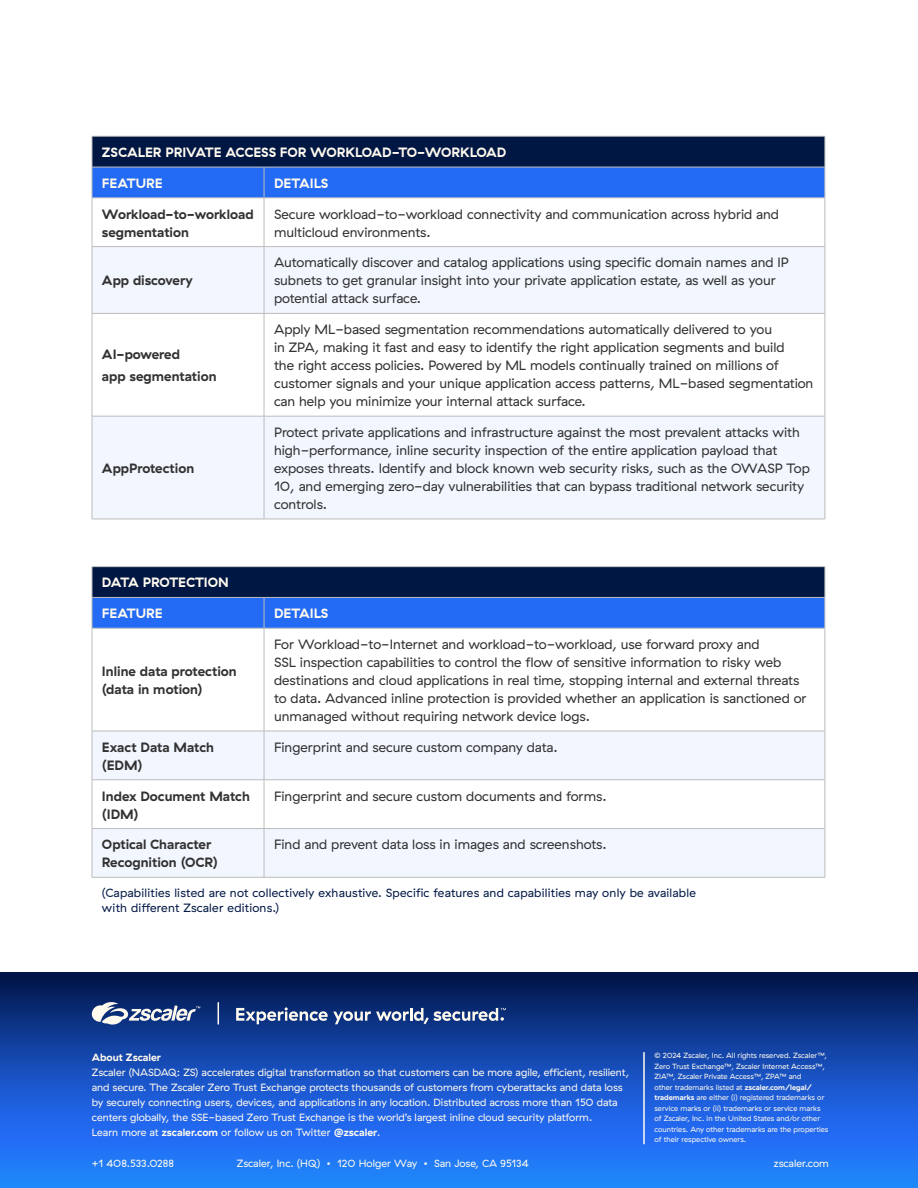
<style>
.page{position:relative;width:918px;height:1188px;background:#fff}
.page>*{position:absolute;margin:0;border:0;box-sizing:border-box;transform-origin:0 0}
.t1{font:13.5px/18px "GT Haptik ZS";color:#323232}
.t2{font:700 13.5px/18px "GT Haptik ZS";color:#323232}
.t3{font:700 13.5px "GT Haptik ZS";color:#fffaee}
.t4{font:12px/15px "GT Haptik ZS";letter-spacing:.02em;color:#031946}
.t5{font:10.5px/15px "GT Haptik ZS";color:#fffaee}
.t6{font:700 10.5px "GT Haptik ZS";color:#fffaee}
.t7{font:7.5px/10.5px "GT Haptik ZS";color:#fffaee}
.s1{font-weight:700}
.s2{font-weight:700;color:#fffbf1}
</style>
<div class="page">
<svg style="left:0;top:972px;width:918px;height:216px;background:#1651ba"></svg>
<svg style="left:92px;top:1000px;width:108px;height:26px;background:#576d9c"></svg>
<svg style="left:218px;top:1003px;width:1px;height:21px"></svg>
<svg style="left:236px;top:1007px;width:270px;height:17px;background:#51699b"></svg>
<hr style="left:643px;top:1053px;width:2px;height:91px;background:#fffaee">
<div style="left:92px;top:567px;width:733px;height:30px;background:#001744"></div>
<div style="left:93px;top:598px;width:732px;height:30px;background:#236bf5"></div>
<svg style="left:93px;top:732px;width:732px;height:145px;fill:#f2f6fe"></svg>
<hr style="left:92px;top:566px;width:172px;height:1px;background:#bcbcbc">
<hr style="left:92px;top:567px;width:1px;height:30px;background:#bcbcbc">
<hr style="left:264px;top:566px;width:561px;height:1px;background:#bcbcbc">
<hr style="left:825px;top:567px;width:1px;height:30px;background:#bcbcbc">
<hr style="left:92px;top:597px;width:172px;height:1px;background:#bcbcbc">
<hr style="left:92px;top:598px;width:1px;height:30px;background:#bcbcbc">
<hr style="left:264px;top:597px;width:561px;height:1px;background:#bcbcbc">
<hr style="left:264px;top:598px;width:1px;height:30px;background:#bcbcbc">
<hr style="left:825px;top:598px;width:1px;height:30px;background:#bcbcbc">
<hr style="left:92px;top:628px;width:172px;height:1px;background:#bcbcbc">
<hr style="left:264px;top:628px;width:561px;height:1px;background:#bcbcbc">
<hr style="left:92px;top:628px;width:1px;height:103px;background:#bcbcbc">
<hr style="left:264px;top:628px;width:1px;height:103px;background:#bcbcbc">
<hr style="left:825px;top:628px;width:1px;height:103px;background:#bcbcbc">
<hr style="left:92px;top:780px;width:1px;height:48px;background:#bcbcbc">
<hr style="left:264px;top:780px;width:1px;height:48px;background:#bcbcbc">
<hr style="left:825px;top:780px;width:1px;height:48px;background:#bcbcbc">
<hr style="left:92px;top:731px;width:172px;height:1px;background:#bcbcbc">
<hr style="left:92px;top:731px;width:1px;height:49px;background:#bcbcbc">
<hr style="left:92px;top:780px;width:172px;height:1px;background:#bcbcbc">
<hr style="left:264px;top:731px;width:561px;height:1px;background:#bcbcbc">
<hr style="left:264px;top:731px;width:1px;height:49px;background:#bcbcbc">
<hr style="left:825px;top:731px;width:1px;height:49px;background:#bcbcbc">
<hr style="left:264px;top:780px;width:561px;height:1px;background:#bcbcbc">
<hr style="left:92px;top:828px;width:172px;height:1px;background:#bcbcbc">
<hr style="left:92px;top:829px;width:1px;height:48px;background:#bcbcbc">
<hr style="left:92px;top:877px;width:172px;height:1px;background:#bcbcbc">
<hr style="left:264px;top:828px;width:561px;height:1px;background:#bcbcbc">
<hr style="left:264px;top:829px;width:1px;height:48px;background:#bcbcbc">
<hr style="left:825px;top:829px;width:1px;height:48px;background:#bcbcbc">
<hr style="left:264px;top:877px;width:561px;height:1px;background:#bcbcbc">
<div style="left:92px;top:136px;width:733px;height:31px;background:#001744"></div>
<div style="left:93px;top:168px;width:732px;height:30px;background:#236bf5"></div>
<svg style="left:93px;top:247px;width:732px;height:272px;fill:#f2f6fe"></svg>
<hr style="left:92px;top:136px;width:1px;height:31px;background:#bcbcbc">
<hr style="left:825px;top:136px;width:1px;height:31px;background:#bcbcbc">
<hr style="left:92px;top:167px;width:172px;height:1px;background:#bcbcbc">
<hr style="left:92px;top:167px;width:1px;height:31px;background:#bcbcbc">
<hr style="left:264px;top:167px;width:561px;height:1px;background:#bcbcbc">
<hr style="left:264px;top:167px;width:1px;height:31px;background:#bcbcbc">
<hr style="left:825px;top:167px;width:1px;height:31px;background:#bcbcbc">
<hr style="left:92px;top:198px;width:172px;height:1px;background:#bcbcbc">
<hr style="left:92px;top:198px;width:1px;height:48px;background:#bcbcbc">
<hr style="left:264px;top:198px;width:561px;height:1px;background:#bcbcbc">
<hr style="left:264px;top:198px;width:1px;height:48px;background:#bcbcbc">
<hr style="left:825px;top:198px;width:1px;height:48px;background:#bcbcbc">
<hr style="left:92px;top:246px;width:172px;height:1px;background:#bcbcbc">
<hr style="left:92px;top:247px;width:1px;height:66px;background:#bcbcbc">
<hr style="left:264px;top:246px;width:561px;height:1px;background:#bcbcbc">
<hr style="left:264px;top:247px;width:1px;height:66px;background:#bcbcbc">
<hr style="left:825px;top:247px;width:1px;height:66px;background:#bcbcbc">
<hr style="left:92px;top:313px;width:172px;height:1px;background:#bcbcbc">
<hr style="left:92px;top:314px;width:1px;height:102px;background:#bcbcbc">
<hr style="left:264px;top:313px;width:561px;height:1px;background:#bcbcbc">
<hr style="left:264px;top:314px;width:1px;height:102px;background:#bcbcbc">
<hr style="left:825px;top:314px;width:1px;height:102px;background:#bcbcbc">
<hr style="left:92px;top:416px;width:172px;height:1px;background:#bcbcbc">
<hr style="left:92px;top:416px;width:1px;height:103px;background:#bcbcbc">
<hr style="left:264px;top:416px;width:561px;height:1px;background:#bcbcbc">
<hr style="left:264px;top:416px;width:1px;height:103px;background:#bcbcbc">
<hr style="left:825px;top:416px;width:1px;height:103px;background:#bcbcbc">
<hr style="left:92px;top:519px;width:172px;height:1px;background:#bcbcbc">
<hr style="left:264px;top:519px;width:561px;height:1px;background:#bcbcbc">
<hr style="left:92px;top:136px;width:172px;height:1px;background:#bcbcbc">
<hr style="left:264px;top:136px;width:561px;height:1px;background:#bcbcbc">
<p class="t3" style="left:102px;top:144px;width:406px">ZSCALER PRIVATE ACCESS FOR WORKLOAD-TO-WORKLOAD</p>
<p class="t3" style="left:102px;top:175px;width:62px">FEATURE</p>
<p class="t3" style="left:274px;top:175px;width:56px">DETAILS</p>
<p class="t2" style="left:102px;top:205px;width:153px">Workload-to-workload segmentation</p>
<p class="t1" style="left:274px;top:205px;width:506px">Secure workload-to-workload connectivity and communication across hybrid and multicloud environments.</p>
<p class="t2" style="left:102px;top:272px;width:92px">App discovery</p>
<p class="t1" style="left:274px;top:254px;width:516px">Automatically discover and catalog applications using specific domain names and IP subnets to get granular insight into your private application estate, as well as your potential attack surface.</p>
<p class="t2" style="left:102px;top:343px;width:116px;line-height:22.4px">AI-powered<br>app segmentation</p>
<p class="t2" style="left:102px;top:459px;width:94px">AppProtection</p>
<p class="t1" style="left:274px;top:321px;width:541px">Apply ML-based segmentation recommendations automatically delivered to you<br>in ZPA, making it fast and easy to identify the right application segments and build<br>the right access policies. Powered by ML models continually trained on millions of customer signals and your unique application access patterns, ML-based segmentation can help you minimize your internal attack surface.</p>
<p class="t1" style="left:274px;top:423px;width:537px">Protect private applications and infrastructure against the most prevalent attacks with high-performance, inline security inspection of the entire application payload that exposes threats. Identify and block known web security risks, such as the OWASP Top 10, and emerging zero-day vulnerabilities that can bypass traditional network security controls.</p>
<p class="t3" style="left:102px;top:575px;width:128px">DATA PROTECTION</p>
<p class="t3" style="left:102px;top:605px;width:62px">FEATURE</p>
<p class="t3" style="left:274px;top:605px;width:56px">DETAILS</p>
<p class="t2" style="left:102px;top:662px;width:136px">Inline data protection (data in motion)</p>
<p class="t1" style="left:274px;top:635px;width:534px">For Workload-to-Internet and workload-to-workload, use forward proxy and<br>SSL inspection capabilities to control the flow of sensitive information to risky web destinations and cloud applications in real time, stopping internal and external threats to data. Advanced inline protection is provided whether an application is sanctioned or unmanaged without requiring network device logs.</p>
<p class="t2" style="left:102px;top:738px;width:114px">Exact Data Match (EDM)</p>
<p class="t1" style="left:274px;top:738px;width:285px">Fingerprint and secure custom company data.</p>
<p class="t2" style="left:102px;top:787px;width:149px">Index Document Match (IDM)</p>
<p class="t1" style="left:274px;top:787px;width:334px">Fingerprint and secure custom documents and forms.</p>
<p class="t2" style="left:102px;top:836px;width:117px">Optical Character<br>Recognition (OCR)</p>
<p class="t1" style="left:274px;top:836px;width:334px">Find and prevent data loss in images and screenshots.</p>
<p class="t4" style="left:102px;top:885px;width:596px">(Capabilities listed are not collectively exhaustive. Specific features and capabilities may only be available with different Zscaler editions.)</p>
<p class="t6" style="left:92px;top:1051px;width:71px">About Zscaler</p>
<p class="t5" style="left:92px;top:1064px;width:539px">Zscaler (NASDAQ: ZS) accelerates digital transformation so that customers can be more agile, efficient, resilient, and secure. The Zscaler Zero Trust Exchange protects thousands of customers from cyberattacks and data loss by securely connecting users, devices, and applications in any location. Distributed across more than 150 data centers globally, the SSE-based Zero Trust Exchange is the world’s largest inline cloud security platform.<br>Learn more at <span class="s1">zscaler.com</span> or follow us on Twitter <span class="s1">@zscaler</span>.</p>
<p class="t7" style="left:654px;top:1050px;width:175px">© 2024 Zscaler, Inc. All rights reserved. Zscaler™, Zero Trust Exchange™, Zscaler Internet Access™, ZIA™, Zscaler Private Access™, ZPA™ and<br>other trademarks listed at <span class="s2">zscaler.com/legal/ trademarks</span> are either (i) registered trademarks or service marks or (ii) trademarks or service marks of Zscaler, Inc. in the United States and/or other countries. Any other trademarks are the properties of their respective owners.</p>
<p class="t5" style="left:92px;top:1156px;width:84px">+1 408.533.0288</p>
<p class="t5" style="left:237px;top:1156px;width:293px">Zscaler, Inc. (HQ) • 120 Holger Way • San Jose, CA 95134</p>
<p class="t5" style="left:774px;top:1156px;width:57px">zscaler.com</p>
</div>
